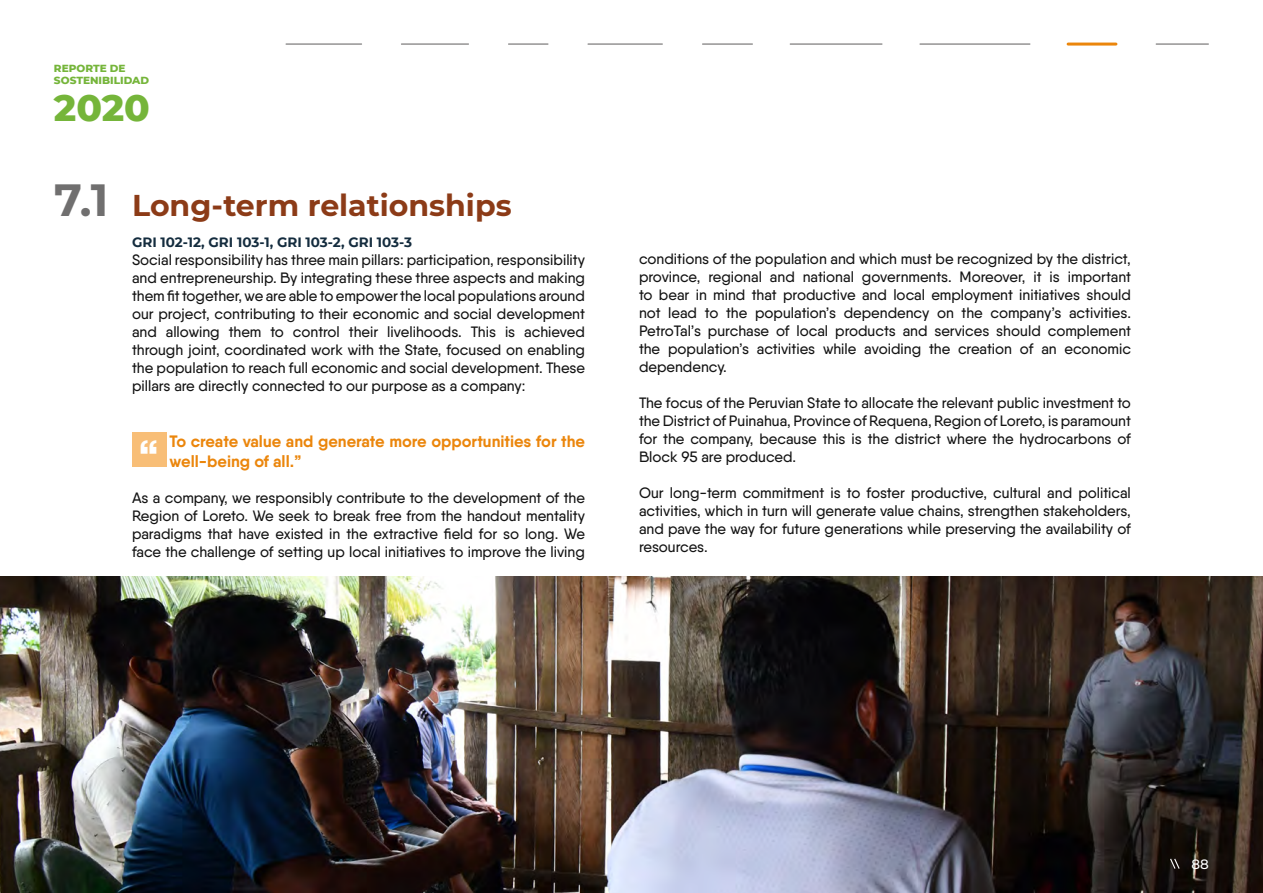
<style>
.page{position:relative;width:1263px;height:893px;background:#fff}
.page>*{position:absolute;margin:0;border:0;box-sizing:border-box;transform-origin:0 0}
.t1{font:700 47.7px "Qanelas";color:#fff}
.t2{font:800 37.5px "Montserrat";color:#75b53a}
.t3{font:700 30px "Montserrat";color:#8c3b17}
.t4{font:700 16.5px/19.8px "Qanelas";color:#eb860c}
.t5{font:500 15px/18px "Qanelas";color:#131313;text-align:justify}
.t6{font:700 13.5px "Montserrat";color:#142c3e}
.t7{font:500 13.5px "Montserrat";color:#fff}
.t8{font:800 10.5px/12.6px "Montserrat";color:#75b53a}
.s1{font-size:45px;color:#706f6f}
</style>
<div class="page">
<img style="left:0;top:576px;width:1263px;height:317px">
<svg style="left:1169px;top:857px;width:11px;height:13px"></svg>
<div style="left:132px;top:432px;width:35px;height:35px;background:#f8be77"></div>
<hr style="left:920px;top:43px;width:110px;height:2px;background:#706f6f">
<hr style="left:1068px;top:43px;width:48px;height:3px;background:#eb860c">
<hr style="left:702px;top:43px;width:50px;height:2px;background:#706f6f">
<hr style="left:790px;top:43px;width:92px;height:2px;background:#706f6f">
<hr style="left:588px;top:43px;width:74px;height:2px;background:#706f6f">
<hr style="left:508px;top:43px;width:40px;height:2px;background:#706f6f">
<hr style="left:401px;top:43px;width:67px;height:2px;background:#706f6f">
<hr style="left:286px;top:43px;width:76px;height:2px;background:#706f6f">
<hr style="left:1156px;top:43px;width:52px;height:2px;background:#706f6f">
<p class="t8" style="left:54px;top:61px;width:97px">REPORTE DE<br>SOSTENIBILIDAD</p>
<h2 class="t2" style="left:54px;top:80px;width:97px">2020</h2>
<h3 class="t3" style="left:54px;top:184px;width:459px"><span class="s1">7.1</span> Long-term relationships</h3>
<p class="t6" style="left:132px;top:233px;width:282px">GRI 102-12, GRI 103-1, GRI 103-2, GRI 103-3</p>
<p class="t5" style="left:132px;top:251px;width:454px">Social responsibility has three main pillars: participation, responsibility and entrepreneurship. By integrating these three aspects and making them fit together, we are able to empower the local populations around our project, contributing to their economic and social development and allowing them to control their livelihoods. This is achieved through joint, coordinated work with the State, focused on enabling the population to reach full economic and social development. These pillars are directly connected to our purpose as a company:</p>
<p class="t4" style="left:169px;top:431px;width:417px">To create value and generate more opportunities for the well-being of all.”</p>
<p class="t5" style="left:132px;top:488px;width:454px">As a company, we responsibly contribute to the development of the Region of Loreto. We seek to break free from the handout mentality paradigms that have existed in the extractive field for so long. We face the challenge of setting up local initiatives to improve the living</p>
<h1 class="t1" style="left:138px;top:428px;width:23px">“</h1>
<p class="t5" style="left:639px;top:250px;width:493px">conditions of the population and which must be recognized by the district, province, regional and national governments. Moreover, it is important to bear in mind that productive and local employment initiatives should not lead to the population’s dependency on the company’s activities.<br>PetroTal’s purchase of local products and services should complement the population’s activities while avoiding the creation of an economic dependency.</p>
<p class="t5" style="left:639px;top:394px;width:493px">The focus of the Peruvian State to allocate the relevant public investment to the District of Puinahua, Province of Requena, Region of Loreto, is paramount for the company, because this is the district where the hydrocarbons of Block 95 are produced.</p>
<p class="t5" style="left:639px;top:484px;width:493px">Our long-term commitment is to foster productive, cultural and political activities, which in turn will generate value chains, strengthen stakeholders, and pave the way for future generations while preserving the availability of resources.</p>
<p class="t7" style="left:1191px;top:854px;width:19px">88</p>
</div>
